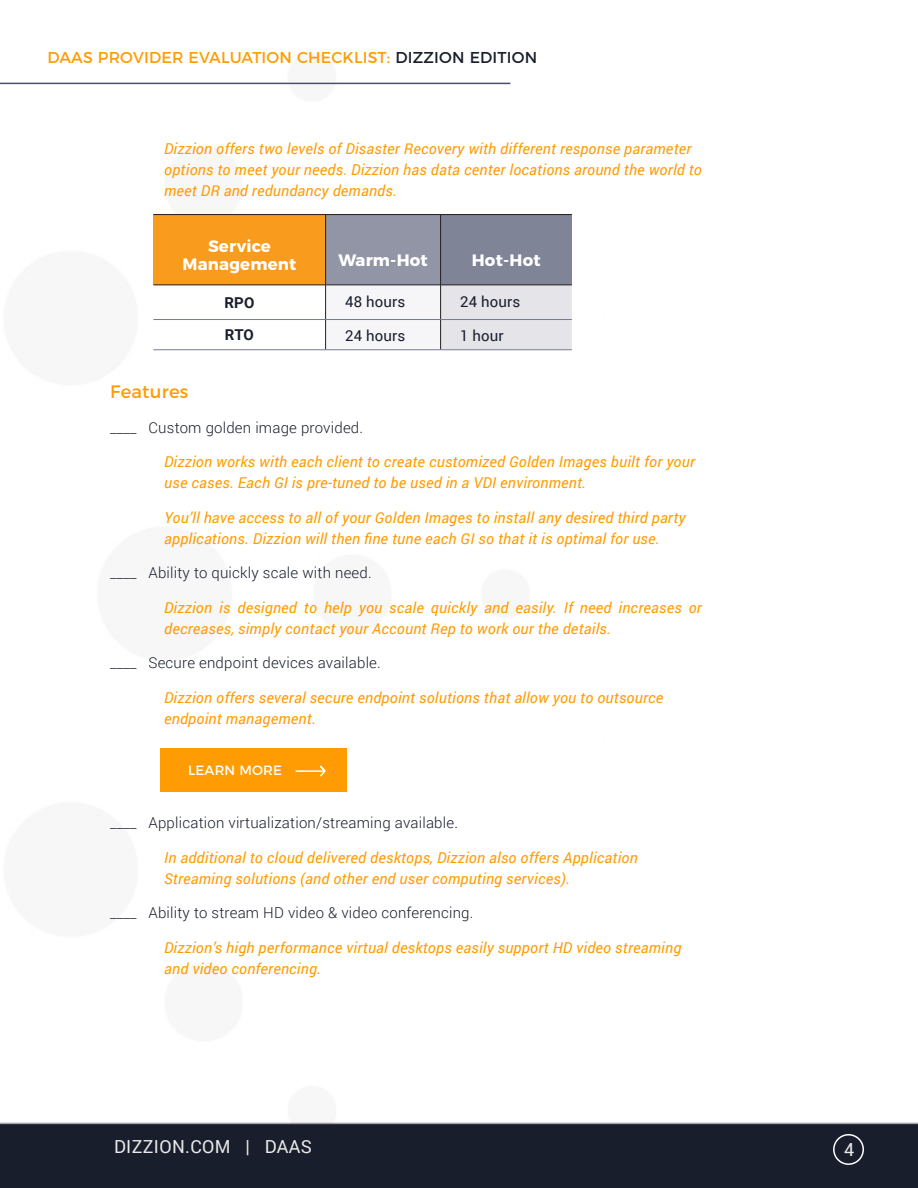
<style>
.page{position:relative;width:918px;height:1188px;background:#fff}
.page>*{position:absolute;margin:0;border:0;box-sizing:border-box;transform-origin:0 0}
.Category{font:18px "Roboto";letter-spacing:.02em;color:#eaeaea}
.Section_Title{font:18px "Montserrat";letter-spacing:.01em;color:#ff9c03}
.Page_Number{font:18px "Roboto";color:#eaeaea}
.Chart_Column_Title{font:700 16.5px/18px "Montserrat";letter-spacing:.01em;color:#fff;text-align:center}
.Section_Title-2{font:15.75px "Montserrat";letter-spacing:.01em;color:#ff9c03}
.Body_Copy{font:italic 15px/21px "Roboto";letter-spacing:.015em;color:#ff9c03}
.Body_Copy-2{font:300 15px "Roboto";letter-spacing:.015em;color:#191e2c}
.Chart_Body_Copy{font:15px "Roboto";letter-spacing:.01em;color:#191e2c}
.Chart_Categories{font:700 15px "Roboto";letter-spacing:.005em;color:#1a1f2b}
.Button{font:13.5px "Montserrat";letter-spacing:.01em;color:#fff}
.s1{color:#1a1f2b}
</style>
<div class="page">
<img style="left:0;top:82px;width:918px;height:1106px">
<div style="left:833px;top:1134px;width:31px;height:31px;border:2px solid #fff;border-radius:50%"></div>
<hr style="left:0;top:83px;width:510px;height:1px;background:#4a4f6b">
<div style="left:590px;top:310px;width:10px;height:435px;background:#fff"></div>
<div style="left:153px;top:215px;width:173px;height:70px;background:#f99b1c"></div>
<div style="left:326px;top:215px;width:115px;height:70px;background:#9295a6"></div>
<div style="left:441px;top:215px;width:131px;height:70px;background:#808497"></div>
<svg style="left:326px;top:286px;width:246px;height:64px"></svg>
<hr style="left:325px;top:285px;width:1px;height:34px;background:#231f20">
<hr style="left:325px;top:320px;width:1px;height:30px;background:#231f20">
<hr style="left:440px;top:285px;width:1px;height:34px;background:#231f20">
<hr style="left:440px;top:320px;width:1px;height:30px;background:#231f20">
<hr style="left:440px;top:215px;width:1px;height:70px;background:#231f20">
<hr style="left:326px;top:214px;width:115px;height:1px;background:#231f20">
<hr style="left:441px;top:214px;width:131px;height:1px;background:#231f20">
<hr style="left:326px;top:285px;width:115px;height:1px;background:#231f20">
<hr style="left:441px;top:285px;width:131px;height:1px;background:#231f20">
<hr style="left:153px;top:214px;width:173px;height:1px;background:#231f20">
<hr style="left:325px;top:215px;width:1px;height:70px;background:#231f20">
<hr style="left:153px;top:285px;width:173px;height:1px;background:#231f20">
<hr style="left:153px;top:319px;width:173px;height:1px;background:#777b90">
<hr style="left:326px;top:319px;width:115px;height:1px;background:#777b90">
<hr style="left:441px;top:319px;width:131px;height:1px;background:#777b90">
<hr style="left:153px;top:350px;width:173px;height:1px;background:#777b90">
<hr style="left:326px;top:350px;width:115px;height:1px;background:#777b90">
<hr style="left:441px;top:350px;width:131px;height:1px;background:#777b90">
<div style="left:160px;top:748px;width:187px;height:43px;background:#ff9c03"></div>
<svg style="left:295px;top:765px;width:31px;height:12px"></svg>
<p class="Section_Title-2" style="left:47px;top:45px;width:491px">DAAS PROVIDER EVALUATION CHECKLIST: <span class="s1">DIZZION EDITION</span></p>
<p class="Body_Copy" style="left:164px;top:138px;width:539px">Dizzion offers two levels of Disaster Recovery with different response parameter options to meet your needs. Dizzion has data center locations around the world to meet DR and redundancy demands.</p>
<p class="Chart_Column_Title" style="left:183px;top:236px;width:115px">Service<br>Management</p>
<p class="Chart_Column_Title" style="left:338px;top:249px;width:91px">Warm-Hot</p>
<p class="Chart_Column_Title" style="left:472px;top:249px;width:70px">Hot-Hot</p>
<p class="Chart_Categories" style="left:225px;top:292px;width:31px">RPO</p>
<p class="Chart_Body_Copy" style="left:345px;top:291px;width:62px">48 hours</p>
<p class="Chart_Body_Copy" style="left:460px;top:291px;width:62px">24 hours</p>
<p class="Chart_Categories" style="left:225px;top:324px;width:30px">RTO</p>
<p class="Chart_Body_Copy" style="left:345px;top:325px;width:62px">24 hours</p>
<p class="Chart_Body_Copy" style="left:460px;top:325px;width:45px">1 hour</p>
<p class="Section_Title" style="left:110px;top:378px;width:80px">Features</p>
<p class="Body_Copy-2" style="left:110px;top:417px;width:254px">____ Custom golden image provided.</p>
<p class="Body_Copy" style="left:164px;top:451px;width:532px">Dizzion works with each client to create customized Golden Images built for your use cases. Each GI is pre-tuned to be used in a VDI environment.</p>
<p class="Body_Copy" style="left:164px;top:507px;width:523px">You’ll have access to all of your Golden Images to install any desired third party applications. Dizzion will then fine tune each GI so that it is optimal for use.</p>
<p class="Body_Copy-2" style="left:110px;top:563px;width:263px">____ Ability to quickly scale with need.</p>
<p class="Body_Copy" style="left:164px;top:597px;width:539px">Dizzion is designed to help you scale quickly and easily. If need increases or decreases, simply contact your Account Rep to work our the details.</p>
<p class="Body_Copy-2" style="left:110px;top:653px;width:272px">____ Secure endpoint devices available.</p>
<p class="Body_Copy" style="left:164px;top:687px;width:501px">Dizzion offers several secure endpoint solutions that allow you to outsource endpoint management.</p>
<p class="Button" style="left:188px;top:759px;width:95px">LEARN MORE</p>
<p class="Body_Copy-2" style="left:110px;top:812px;width:349px">____ Application virtualization/streaming available.</p>
<p class="Body_Copy" style="left:164px;top:846px;width:475px">In additional to cloud delivered desktops, Dizzion also offers Application<br>Streaming solutions (and other end user computing services).</p>
<p class="Body_Copy-2" style="left:110px;top:902px;width:365px">____ Ability to stream HD video &amp; video conferencing.</p>
<p class="Body_Copy" style="left:164px;top:936px;width:519px">Dizzion’s high performance virtual desktops easily support HD video streaming and video conferencing.</p>
<p class="Category" style="left:114px;top:1134px;width:200px">DIZZION.COM | DAAS</p>
<p class="Page_Number" style="left:844px;top:1137px;width:12px">4</p>
</div>
